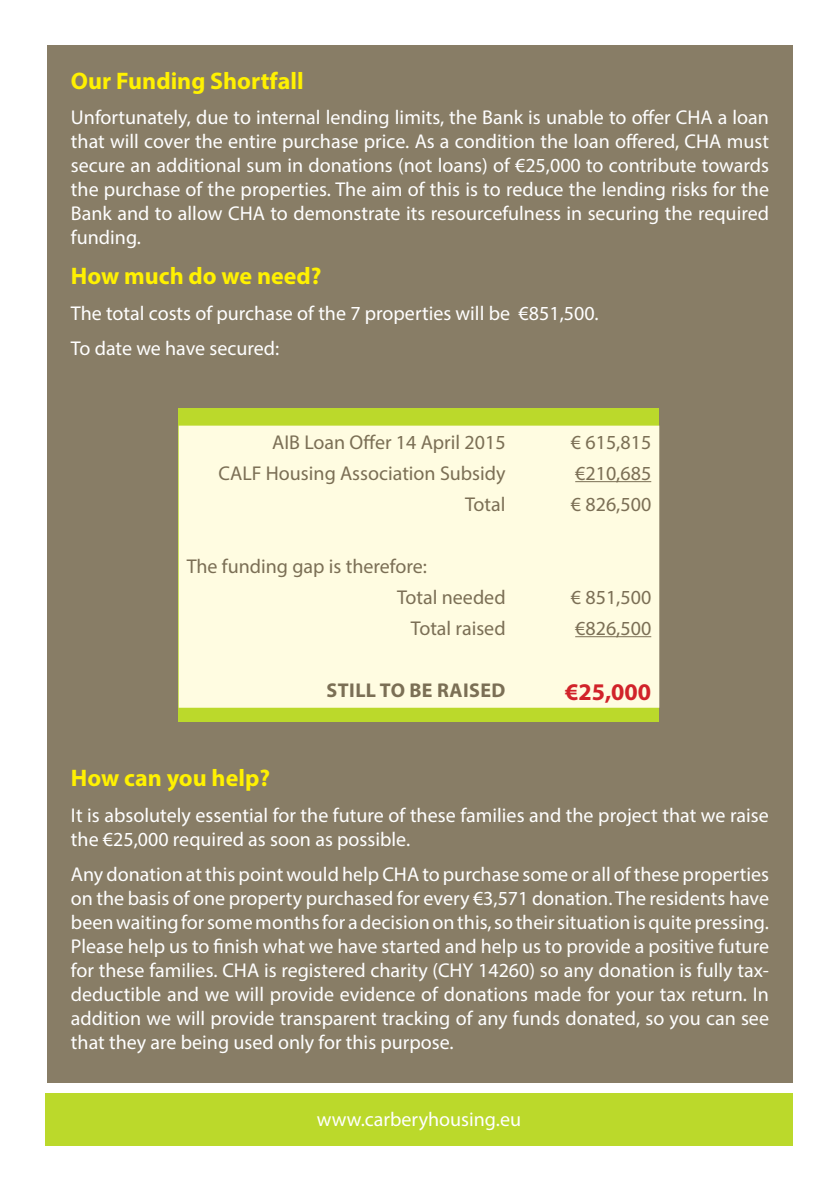
<style>
.page{position:relative;width:840px;height:1191px;background:#fff}
.page>*{position:absolute;margin:0;border:0;box-sizing:border-box;transform-origin:0 0}
.Heading{font:700 24px "Myriad Pro";color:#fff101}
.Para{font:700 24px "Myriad Pro";color:#d1232a}
.Para-2{font:20px/24px "Myriad Pro";color:#fff;text-align:justify}
.Para-3{font:20px "Myriad Pro";color:#7b6f55}
.Para-4{font:700 20px "Myriad Pro";letter-spacing:.02em;color:#7b6f55}
</style>
<div class="page">
<div style="left:47px;top:45px;width:745px;height:1038px;background:#887d66"></div>
<div style="left:178px;top:408px;width:481px;height:313px;background:#bbd92b"></div>
<div style="left:178px;top:425px;width:481px;height:282px;background:#fffce1"></div>
<hr style="left:575px;top:481px;width:76px;height:1px;background:#7b6f55">
<hr style="left:575px;top:636px;width:76px;height:1px;background:#7b6f55">
<div style="left:45px;top:1093px;width:747px;height:52px;background:#bbd92b"></div>
<p class="Heading" style="left:71px;top:65px;width:234px">Our Funding Shortfall</p>
<p class="Para-2" style="left:71px;top:105px;width:699px">Unfortunately, due to internal lending limits, the Bank is unable to offer CHA a loan that will cover the entire purchase price. As a condition the loan offered, CHA must secure an additional sum in donations (not loans) of €25,000 to contribute towards the purchase of the properties. The aim of this is to reduce the lending risks for the Bank and to allow CHA to demonstrate its resourcefulness in securing the required funding.</p>
<p class="Heading" style="left:71px;top:261px;width:252px">How much do we need?</p>
<p class="Para-2" style="left:71px;top:301px;width:529px">The total costs of purchase of the 7 properties will be €851,500.</p>
<p class="Para-2" style="left:71px;top:336px;width:210px">To date we have secured:</p>
<p class="Para-3" style="left:272px;top:429px;width:235px">AIB Loan Offer 14 April 2015</p>
<p class="Para-3" style="left:570px;top:429px;width:82px">€ 615,815</p>
<p class="Para-3" style="left:218px;top:460px;width:288px">CALF Housing Association Subsidy</p>
<p class="Para-3" style="left:575px;top:460px;width:77px">€210,685</p>
<p class="Para-3" style="left:465px;top:491px;width:42px">Total</p>
<p class="Para-3" style="left:570px;top:491px;width:82px">€ 826,500</p>
<p class="Para-3" style="left:186px;top:553px;width:242px">The funding gap is therefore:</p>
<p class="Para-3" style="left:397px;top:584px;width:110px">Total needed</p>
<p class="Para-3" style="left:570px;top:584px;width:82px">€ 851,500</p>
<p class="Para-3" style="left:410px;top:615px;width:96px">Total raised</p>
<p class="Para-3" style="left:575px;top:615px;width:77px">€826,500</p>
<p class="Para-4" style="left:326px;top:677px;width:180px">STILL TO BE RAISED</p>
<p class="Para" style="left:564px;top:676px;width:88px">€25,000</p>
<p class="Heading" style="left:71px;top:762px;width:200px">How can you help?</p>
<p class="Para-2" style="left:71px;top:803px;width:699px">It is absolutely essential for the future of these families and the project that we raise the €25,000 required as soon as possible.</p>
<p class="Para-2" style="left:71px;top:862px;width:699px">Any donation at this point would help CHA to purchase some or all of these properties on the basis of one property purchased for every €3,571 donation. The residents have been waiting for some months for a decision on this, so their situation is quite pressing.<br>Please help us to finish what we have started and help us to provide a positive future for these families. CHA is registered charity (CHY 14260) so any donation is fully tax&shy;deductible and we will provide evidence of donations made for your tax return. In addition we will provide transparent tracking of any funds donated, so you can see that they are being used only for this purpose.</p>
<p class="Para-2" style="left:317px;top:1107px;width:205px">www.carberyhousing.eu</p>
</div>
